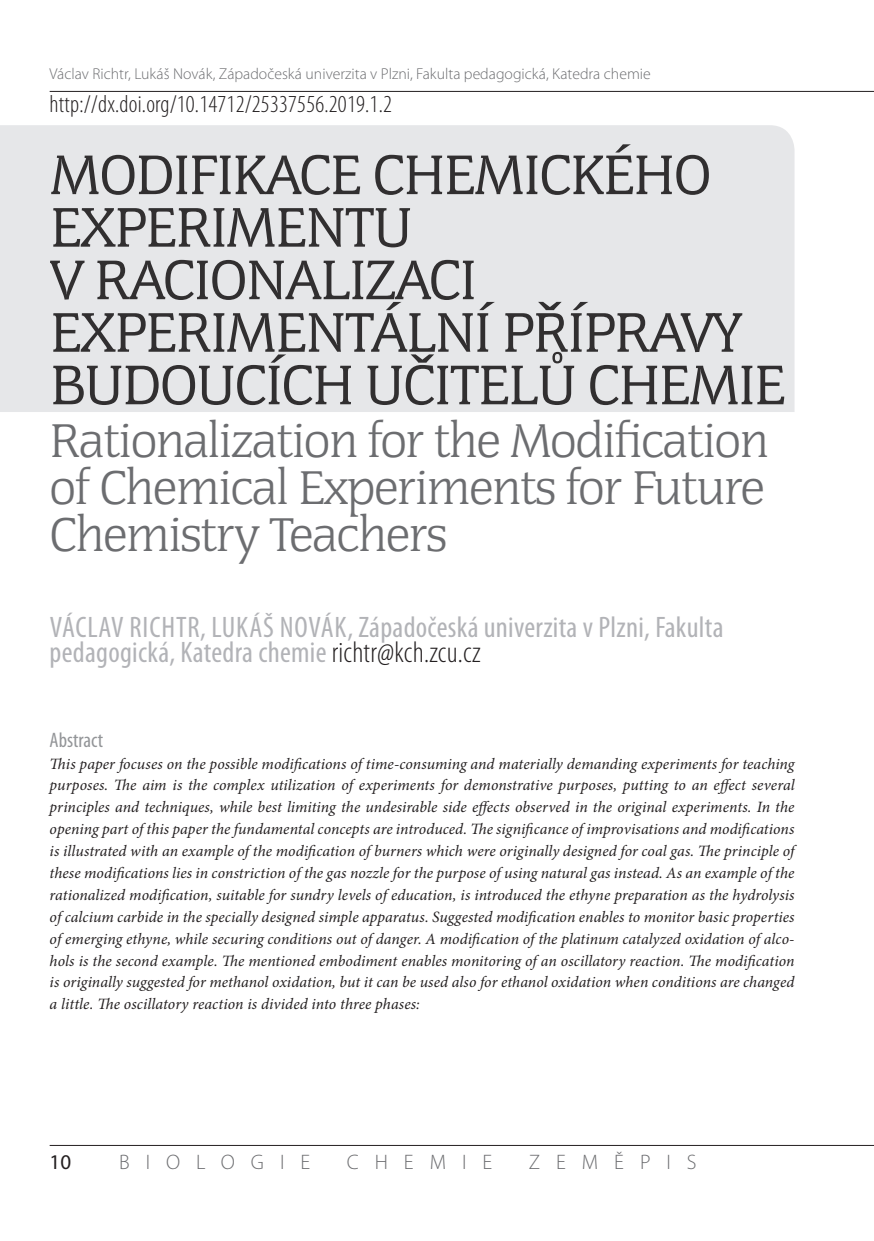
<style>
.page{position:relative;width:874px;height:1241px;background:#fff}
.page>*{position:absolute;margin:0;border:0;box-sizing:border-box;transform-origin:0 0}
.titul_příspěvku{font:57.75px/52.5px "Congress TOT";letter-spacing:-.025em;color:#312f30}
.titul_příspěvku-2{font:300 49px/47.2px "Congress TOT";letter-spacing:-.03em;color:#6c6d70;text-align:justify}
.autoři{font:condensed 29.75px/24.5px "Myriad Pro";letter-spacing:.01em;color:#b2b3b7}
.t1{font:300 condensed 24.5px "Myriad Pro";letter-spacing:.01em;color:#231f20}
.t2{font:300 21px "Myriad Pro";letter-spacing:.76em;color:#6c6d70}
.anotace_k_s__slovo{font:condensed 21px "Myriad Pro";color:#939598}
.t3{font:21px "Myriad Pro";color:#231f20}
.anotace__text{font:italic 15.75px/21.9px "Minion Pro";letter-spacing:.005em;color:#231f20;text-align:justify}
.záhlaví_levá{font:300 15.75px "Myriad Pro";color:#6c6d70}
.s1{font-weight:300;color:#231f20}
</style>
<div class="page">
<hr style="left:50px;top:1144px;width:823px;height:1px;background:#231f20">
<hr style="left:50px;top:91px;width:823px;height:1px;background:#231f20">
<div style="left:0;top:125px;width:794px;height:287px;background:#e6e7e9"></div>
<p class="záhlaví_levá" style="left:50px;top:65px;width:602px">Václav Richtr, Lukáš Novák, Západočeská univerzita v Plzni, Fakulta pedagogická, Katedra chemie</p>
<p class="t1" style="left:50px;top:89px;width:343px">http://dx.doi.org/10.14712/25337556.2019.1.2</p>
<p class="titul_příspěvku" style="left:50px;top:149px;width:737px">MODIFIKACE CHEMICKÉHO<br>EXPERIMENTU<br>V RACIONALIZACI<br>EXPERIMENTÁLNÍ PŘÍPRAVY<br>BUDOUCÍCH UČITELŮ CHEMIE</p>
<p class="titul_příspěvku-2" style="left:50px;top:417px;width:720px">Rationalization for the Modification of Chemical Experiments for Future Chemistry Teachers</p>
<p class="autoři" style="left:50px;top:614px;width:675px">VÁCLAV RICHTR, LUKÁŠ NOVÁK, Západočeská univerzita v Plzni, Fakulta pedagogická, Katedra chemie <span class="s1">richtr@kch.zcu.cz</span></p>
<p class="anotace_k_s__slovo" style="left:50px;top:726px;width:55px">Abstract</p>
<p class="anotace__text" style="left:50px;top:752px;width:746px">This paper focuses on the possible modifications of time-consuming and materially demanding experiments for teaching purposes. The aim is the complex utilization of experiments for demonstrative purposes, putting to an effect several principles and techniques, while best limiting the undesirable side effects observed in the original experiments. In the opening part of this paper the fundamental concepts are introduced. The significance of improvisations and modifications is illustrated with an example of the modification of burners which were originally designed for coal gas. The principle of these modifications lies in constriction of the gas nozzle for the purpose of using natural gas instead. As an example of the rationalized modification, suitable for sundry levels of education, is introduced the ethyne preparation as the hydrolysis of calcium carbide in the specially designed simple apparatus. Suggested modification enables to monitor basic properties of emerging ethyne, while securing conditions out of danger. A modification of the platinum catalyzed oxidation of alco&shy;hols is the second example. The mentioned embodiment enables monitoring of an oscillatory reaction. The modification is originally suggested for methanol oxidation, but it can be used also for ethanol oxidation when conditions are changed a little. The oscillatory reaction is divided into three phases:</p>
<p class="t3" style="left:50px;top:1148px;width:23px">10</p>
<h3 class="t2" style="left:119px;top:1149px;width:192px">BIOLOGIE</h3>
<h3 class="t2" style="left:346px;top:1149px;width:147px">CHEMIE</h3>
<h3 class="t2" style="left:528px;top:1149px;width:169px">ZEMĚPIS</h3>
</div>
